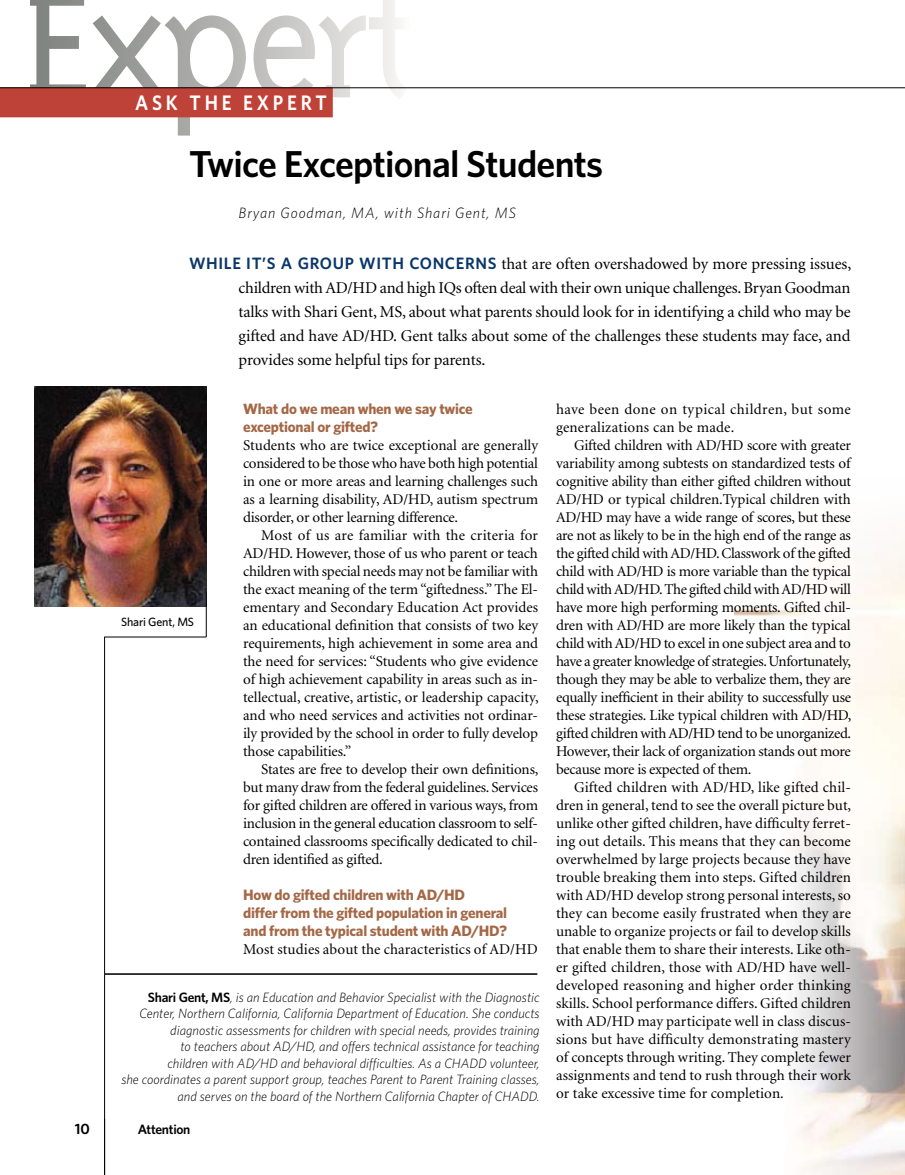
<style>
.page{position:relative;width:905px;height:1175px;background:#fff}
.page>*{position:absolute;margin:0;border:0;box-sizing:border-box;transform-origin:0 0}
.t1{font:600 37.5px "Whitney";color:#000}
.t2{font:600 21px "Whitney";letter-spacing:.2em;color:#fff;scale:.9 1}
.t3{font:16.5px/24px "Minion";letter-spacing:-.01em;color:#000;text-align:justify}
.t4{font:15px/18px "Minion";letter-spacing:-.01em;color:#000;text-align:justify}
.t5{font:700 15px/18px "Whitney";letter-spacing:-.015em;color:#a46846}
.t6{font:15px/18px "Minion";letter-spacing:.025em;color:#000}
.t7{font:15px "Minion";letter-spacing:.01em;color:#000}
.t8{font:italic 300 15px "Whitney";letter-spacing:.06em;color:#000}
.t9{font:600 15px "Whitney";color:#000}
.t10{font:italic 300 13.5px/16.5px "Whitney";color:#000;text-align:right}
.t11{font:600 13.5px "Whitney";color:#000}
.t12{font:500 12px "Whitney";letter-spacing:-.015em;color:#000}
.s1{font-family:"Whitney";font-weight:600;color:#0b376a}
.s2{font-weight:600;font-style:normal}
</style>
<div class="page">
<img style="left:734px;top:540px;width:170px;height:634px">
<hr style="left:104px;top:637px;width:1px;height:537px;background:#000">
<svg style="left:30px;top:0;width:380px;height:136px"></svg>
<div style="left:0;top:87px;width:333px;height:30px;background:#be4238"></div>
<hr style="left:0;top:87px;width:904px;height:1px;background:#000">
<img style="left:35px;top:387px;width:171px;height:219px">
<hr style="left:206px;top:591px;width:1px;height:46px;background:#000">
<hr style="left:104px;top:636px;width:102px;height:1px;background:#000">
<hr style="left:105px;top:973px;width:432px;height:1px;background:#000">
<hr style="left:105px;top:974px;width:432px;height:1px;background:#000">
<h2 class="t2" style="left:135px;top:90px;width:214px">ASK TH E EXPERT</h2>
<h1 class="t1" style="left:189px;top:142px;width:415px">TWICE EXCEPTIONAL STUDENTS</h1>
<p class="t8" style="left:238px;top:204px;width:279px">Bryan Goodman, MA, with Shari Gent, MS</p>
<p class="t3" style="left:238px;top:252px;width:614px;text-indent:-50px"><span class="s1">WH ILE IT’S A GROUP WITH CONCERNS</span> that are often overshadowed by more pressing issues, children with AD/HD and high IQs often deal with their own unique challenges. Bryan Goodman talks with Shari Gent, MS, about what parents should look for in identifying a child who may be gifted and have AD/HD. Gent talks about some of the challenges these students may face, and provides some helpful tips for parents.</p>
<p class="t12" style="left:121px;top:615px;width:74px">Shari Gent, MS</p>
<p class="t5" style="left:243px;top:399px;width:231px">What do we mean when we say twice exceptional or gifted?</p>
<p class="t4" style="left:243px;top:437px;width:296px">Students who are twice exceptional are generally considered to be those who have both high potential in one or more areas and learning challenges such as a learning disability, AD/HD, autism spectrum disorder, or other learning difference.</p>
<p class="t4" style="left:243px;top:527px;width:297px;text-indent:18px">Most of us are familiar with the criteria for AD/HD. However, those of us who parent or teach children with special needs may not be familiar with the exact meaning of the term “giftedness.” The El&shy;ementary and Secondary Education Act provides an educational definition that consists of two key requirements, high achievement in some area and the need for services: “Students who give evidence of high achievement capability in areas such as in&shy;tellectual, creative, artistic, or leadership capacity, and who need services and activities not ordinar&shy;ily provided by the school in order to fully develop those capabilities.”</p>
<p class="t4" style="left:243px;top:761px;width:297px;text-indent:18px">States are free to develop their own definitions, but many draw from the federal guidelines. Services for gifted children are offered in various ways, from inclusion in the general education classroom to self&shy;contained classrooms specifically dedicated to chil&shy;dren identified as gifted.</p>
<p class="t5" style="left:243px;top:885px;width:265px">How do gifted children with AD/HD<br>differ from the gifted population in general and from the typical student with AD/HD?</p>
<p class="t7" style="left:243px;top:942px;width:296px">Most studies about the characteristics of AD/HD</p>
<p class="t10" style="left:121px;top:988px;width:420px"><span class="s2">SHARI GENT, MS</span>, is an Education and Behavior Specialist with the Diagnostic Center, Northern California, California Department of Education. She conducts diagnostic assessments for children with special needs, provides training<br>to teachers about AD/HD, and offers technical assistance for teaching<br>children with AD/HD and behavioral difficulties. As a CHADD volunteer,<br>she coordinates a parent support group, teaches Parent to Parent Training classes, and serves on the board of the Northern California Chapter of CHADD.</p>
<p class="t9" style="left:75px;top:1120px;width:16px">10</p>
<p class="t11" style="left:138px;top:1121px;width:54px">ATTENTION</p>
<p class="t6" style="left:556px;top:401px;width:296px">have been done on typical children, but some generalizations can be made.</p>
<p class="t4" style="left:556px;top:437px;width:297px;text-indent:18px">Gifted children with AD/HD score with greater variability among subtests on standardized tests of cognitive ability than either gifted children without AD/HD or typical children.Typical children with AD/HD may have a wide range of scores, but these are not as likely to be in the high end of the range as the gifted child with AD/HD. Classwork of the gifted child with AD/HD is more variable than the typical child with AD/HD. The gifted child with AD/HD will have more high performing moments. Gifted chil&shy;dren with AD/HD are more likely than the typical child with AD/HD to excel in one subject area and to have a greater knowledge of strategies. Unfortunately, though they may be able to verbalize them, they are equally inefficient in their ability to successfully use these strategies. Like typical children with AD/HD, gifted children with AD/HD tend to be unorganized.<br>However, their lack of organization stands out more because more is expected of them.</p>
<p class="t4" style="left:556px;top:779px;width:297px;text-indent:18px">Gifted children with AD/HD, like gifted chil&shy;dren in general, tend to see the overall picture but, unlike other gifted children, have difficulty ferret&shy;ing out details. This means that they can become overwhelmed by large projects because they have trouble breaking them into steps. Gifted children with AD/HD develop strong personal interests, so they can become easily frustrated when they are unable to organize projects or fail to develop skills that enable them to share their interests. Like oth&shy;er gifted children, those with AD/HD have well&shy;developed reasoning and higher order thinking skills. School performance differs. Gifted children with AD/HD may participate well in class discus&shy;sions but have difficulty demonstrating mastery of concepts through writing. They complete fewer assignments and tend to rush through their work or take excessive time for completion.</p>
</div>
